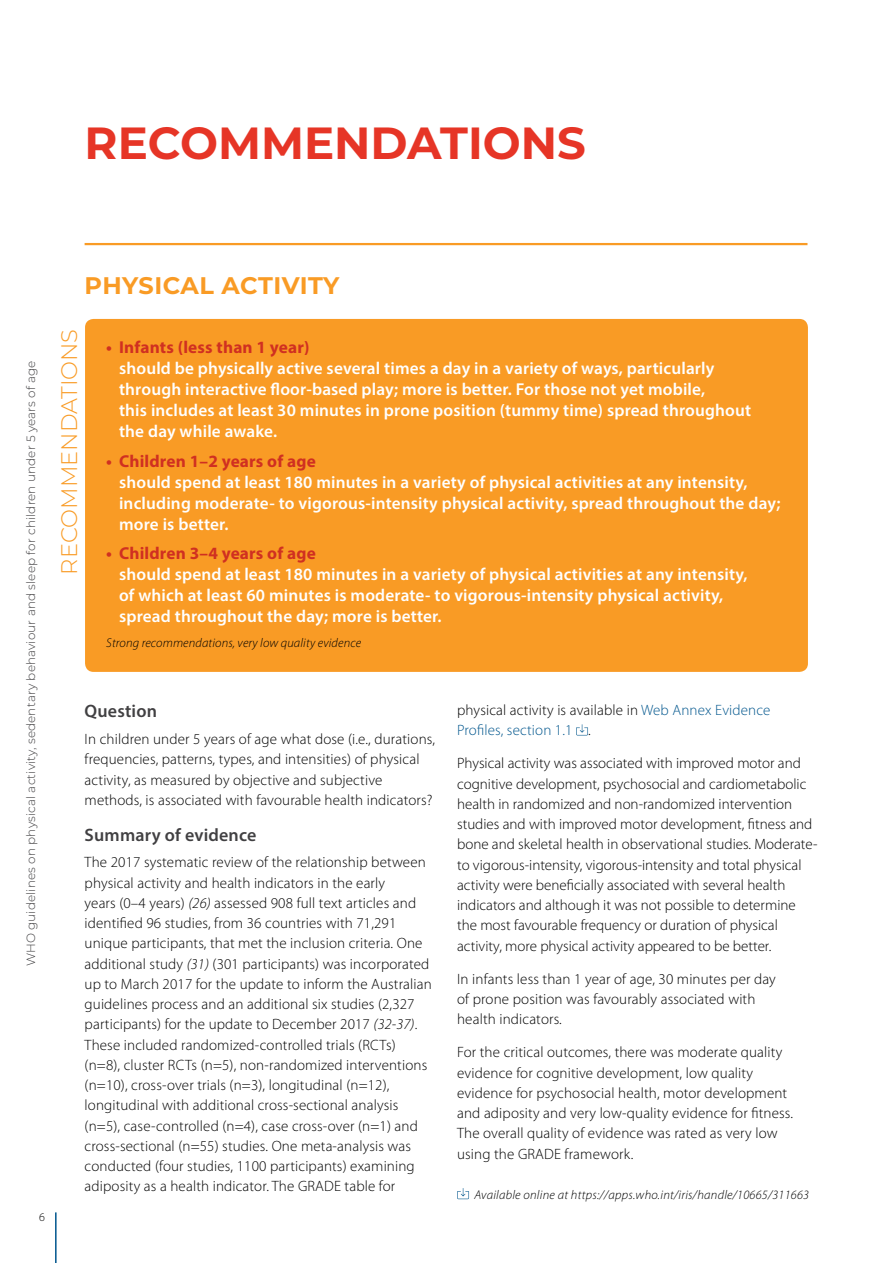
<style>
.page{position:relative;width:893px;height:1263px;background:#fff}
.page>*{position:absolute;margin:0;border:0;box-sizing:border-box;transform-origin:0 0}
.t1{font:700 45px "Montserrat";color:#e63526}
.t2{font:700 24px "Montserrat";letter-spacing:.015em;color:#f99b25}
.t3{font:300 22.5px "Montserrat";color:#f99b25}
.t4{font:600 18px "Myriad Pro";letter-spacing:.01em;color:#414042}
.t5{font:600 17.25px/21px "Myriad Pro";letter-spacing:.01em;color:#fff}
.t6{font:700 17.25px "Myriad Pro";letter-spacing:.01em;color:#d03021}
.t7{font:300 15px/20.2px "Myriad Pro";letter-spacing:.01em;color:#000}
.t8{font:300 15px/20.2px "Myriad Pro";letter-spacing:.01em;color:#00568d}
.t9{font:italic 300 12.75px "Myriad Pro";letter-spacing:.02em;color:#000}
.t10{font:300 12px "Montserrat";letter-spacing:.01em;color:#414042}
.t11{font:300 12px "Myriad Pro";color:#000}
.s1{font-style:italic}
.s2{color:#000}
</style>
<div class="page">
<div style="left:85px;top:319px;width:723px;height:353px;background:#f99b25;border-radius:9px"></div>
<hr style="left:85px;top:243px;width:722px;height:2px;background:#f99b25">
<svg style="left:457px;top:1188px;width:12px;height:11px"></svg>
<svg style="left:576px;top:724px;width:12px;height:11px"></svg>
<hr style="left:55px;top:1212px;width:2px;height:51px;background:#00568d">
<h1 class="t1" style="left:85px;top:111px;width:503px">RECOMMENDATIONS</h1>
<p class="t10" style="left:23px;top:966px;width:607px;rotate:-90deg">WHO guidelines on physical activity, sedentary behaviour and sleep for children under 5 years of age</p>
<p class="t11" style="left:39px;top:1210px;width:7px">6</p>
<h2 class="t2" style="left:85px;top:268px;width:256px">PHYSICAL ACTIVITY</h2>
<h3 class="t3" style="left:54px;top:575px;width:247px;rotate:-90deg">RECOMMENDATIONS</h3>
<p class="t6" style="left:106px;top:336px;width:205px">• Infants (less than 1 year)</p>
<p class="t5" style="left:119px;top:357px;width:634px">should be physically active several times a day in a variety of ways, particularly through interactive floor-based play; more is better. For those not yet mobile,<br>this includes at least 30 minutes in prone position (tummy time) spread throughout the day while awake.</p>
<p class="t6" style="left:106px;top:450px;width:211px">• Children 1–2 years of age</p>
<p class="t5" style="left:119px;top:471px;width:663px">should spend at least 180 minutes in a variety of physical activities at any intensity, including moderate- to vigorous-intensity physical activity, spread throughout the day; more is better.</p>
<p class="t6" style="left:106px;top:542px;width:211px">• Children 3–4 years of age</p>
<p class="t5" style="left:119px;top:563px;width:630px">should spend at least 180 minutes in a variety of physical activities at any intensity, of which at least 60 minutes is moderate- to vigorous-intensity physical activity, spread throughout the day; more is better.</p>
<p class="t9" style="left:106px;top:635px;width:256px">Strong recommendations, very low quality evidence</p>
<p class="t4" style="left:85px;top:700px;width:74px">Question</p>
<p class="t7" style="left:85px;top:729px;width:352px">In children under 5 years of age what dose (i.e., durations, frequencies, patterns, types, and intensities) of physical activity, as measured by objective and subjective methods, is associated with favourable health indicators?</p>
<p class="t4" style="left:85px;top:823px;width:173px">Summary of evidence</p>
<p class="t7" style="left:85px;top:852px;width:349px">The 2017 systematic review of the relationship between physical activity and health indicators in the early<br>years (0–4 years) <span class="s1">(26)</span> assessed 908 full text articles and identified 96 studies, from 36 countries with 71,291 unique participants, that met the inclusion criteria. One additional study <span class="s1">(31)</span> (301 participants) was incorporated up to March 2017 for the update to inform the Australian guidelines process and an additional six studies (2,327 participants) for the update to December 2017 <span class="s1">(32-37)</span>.<br>These included randomized-controlled trials (RCTs) (n=8), cluster RCTs (n=5), non-randomized interventions (n=10), cross-over trials (n=3), longitudinal (n=12), longitudinal with additional cross-sectional analysis (n=5), case-controlled (n=4), case cross-over (n=1) and cross-sectional (n=55) studies. One meta-analysis was conducted (four studies, 1100 participants) examining adiposity as a health indicator. The GRADE table for</p>
<p class="t8" style="left:457px;top:700px;width:315px"><span class="s2">physical activity is available in</span> Web Annex Evidence<br>Profiles, section 1.1 <span class="s2">.</span></p>
<p class="t7" style="left:457px;top:753px;width:362px">Physical activity was associated with improved motor and cognitive development, psychosocial and cardiometabolic health in randomized and non-randomized intervention studies and with improved motor development, fitness and bone and skeletal health in observational studies. Moderate&shy;to vigorous-intensity, vigorous-intensity and total physical activity were beneficially associated with several health indicators and although it was not possible to determine the most favourable frequency or duration of physical activity, more physical activity appeared to be better.</p>
<p class="t7" style="left:457px;top:968px;width:320px">In infants less than 1 year of age, 30 minutes per day of prone position was favourably associated with health indicators.</p>
<p class="t7" style="left:457px;top:1042px;width:337px">For the critical outcomes, there was moderate quality evidence for cognitive development, low quality evidence for psychosocial health, motor development and adiposity and very low-quality evidence for fitness.<br>The overall quality of evidence was rated as very low using the GRADE framework.</p>
<p class="t9" style="left:474px;top:1187px;width:336px">Available online at https://apps.who.int/iris/handle/10665/311663</p>
</div>
